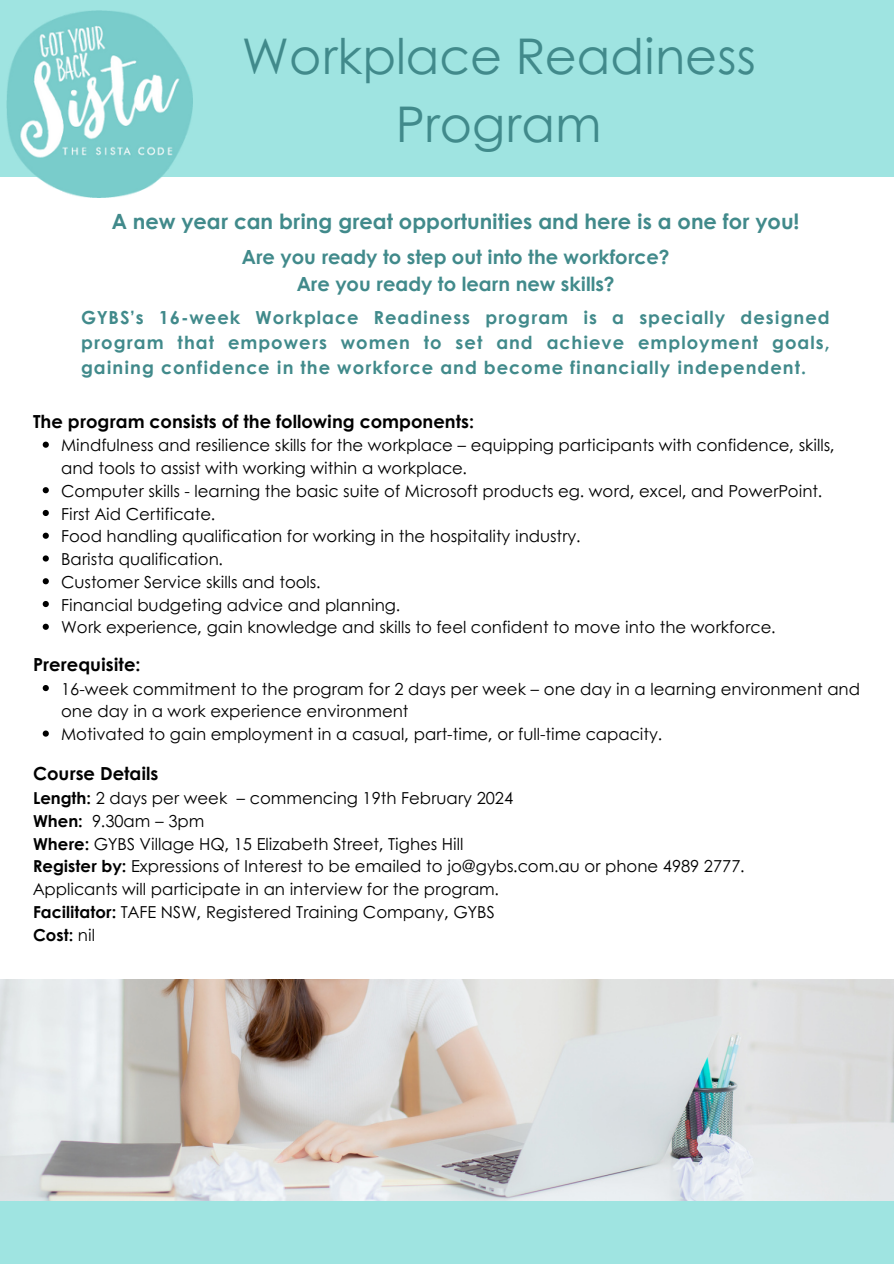
<style>
.page{position:relative;width:894px;height:1264px;background:#fff}
.page>*{position:absolute;margin:0;border:0;box-sizing:border-box;transform-origin:0 0}
.t1{font:49.2px/68.7px "Century Gothic";color:#418a8b;text-align:center}
.t2{font:700 21px "Century Gothic";color:#418a8b}
.t3{font:700 19.5px "Century Gothic";color:#418a8b}
.t4{font:700 18px/25px "Century Gothic";letter-spacing:.055em;color:#418a8b;text-align:justify}
.t5{font:700 18px "Century Gothic";color:#000}
.t6{font:16.5px/22.8px "Century Gothic";color:#000}
.t7{font:700 16.5px "Century Gothic";color:#000}
.s1{font-weight:700}
.s2{font-weight:400}
</style>
<div class="page">
<div style="left:0;top:0;width:893px;height:177px;background:#9fe4e1"></div>
<img style="left:7px;top:10px;width:185px;height:187px">
<div style="left:0;top:1200px;width:893px;height:63px;background:#9fe4e1"></div>
<img style="left:0;top:979px;width:893px;height:221px">
<svg style="left:43px;top:441px;width:6px;height:7px"></svg>
<svg style="left:43px;top:487px;width:6px;height:6px"></svg>
<svg style="left:43px;top:510px;width:6px;height:6px"></svg>
<svg style="left:43px;top:532px;width:6px;height:7px"></svg>
<svg style="left:43px;top:555px;width:6px;height:6px"></svg>
<svg style="left:43px;top:578px;width:6px;height:6px"></svg>
<svg style="left:43px;top:601px;width:6px;height:6px"></svg>
<svg style="left:43px;top:623px;width:6px;height:7px"></svg>
<svg style="left:43px;top:685px;width:6px;height:6px"></svg>
<svg style="left:43px;top:730px;width:6px;height:6px"></svg>
<p class="t1" style="left:242px;top:19px;width:515px">Workplace Readiness<br>Program</p>
<p class="t2" style="left:112px;top:205px;width:688px">A new year can bring great opportunities and here is a one for you!</p>
<p class="t3" style="left:242px;top:242px;width:429px">Are you ready to step out into the workforce?</p>
<p class="t3" style="left:297px;top:269px;width:319px">Are you ready to learn new skills?</p>
<p class="t4" style="left:81px;top:304px;width:750px">GYBS’s 16-week Workplace Readiness program is a specially designed program that empowers women to set and achieve employment goals, gaining confidence in the workforce and become financially independent.</p>
<p class="t5" style="left:33px;top:407px;width:442px">The program consists of the following components:</p>
<p class="t6" style="left:61px;top:433px;width:774px">Mindfulness and resilience skills for the workplace – equipping participants with confidence, skills, and tools to assist with working within a workplace.</p>
<p class="t6" style="left:61px;top:478px;width:762px">Computer skills - learning the basic suite of Microsoft products eg. word, excel, and PowerPoint.</p>
<p class="t6" style="left:61px;top:501px;width:156px">First Aid Certificate.</p>
<p class="t6" style="left:61px;top:524px;width:520px">Food handling qualification for working in the hospitality industry.</p>
<p class="t6" style="left:61px;top:547px;width:163px">Barista qualification.</p>
<p class="t6" style="left:61px;top:569px;width:261px">Customer Service skills and tools.</p>
<p class="t6" style="left:61px;top:592px;width:340px">Financial budgeting advice and planning.</p>
<p class="t6" style="left:61px;top:615px;width:715px">Work experience, gain knowledge and skills to feel confident to move into the workforce.</p>
<p class="t5" style="left:33px;top:650px;width:109px">Prerequisite:</p>
<p class="t6" style="left:61px;top:676px;width:800px">16-week commitment to the program for 2 days per week – one day in a learning environment and one day in a work experience environment</p>
<p class="t6" style="left:61px;top:722px;width:602px">Motivated to gain employment in a casual, part-time, or full-time capacity.</p>
<p class="t5" style="left:33px;top:760px;width:127px">Course Details</p>
<p class="t6" style="left:33px;top:786px;width:481px"><span class="s1">Length:</span> 2 days per week – commencing 19th February 2024</p>
<p class="t6" style="left:33px;top:808px;width:173px"><span class="s1">When:</span> 9.30am – 3pm</p>
<p class="t6" style="left:33px;top:831px;width:431px"><span class="s1">Where:</span> GYBS Village HQ, 15 Elizabeth Street, Tighes Hill</p>
<p class="t6" style="left:33px;top:854px;width:713px"><span class="s1">Register by:</span> Expressions of Interest to be emailed to jo@gybs.com.au or phone 4989 2777.</p>
<p class="t6" style="left:33px;top:877px;width:467px">Applicants will participate in an interview for the program.</p>
<p class="t6" style="left:33px;top:899px;width:463px"><span class="s1">Facilitator:</span> TAFE NSW, Registered Training Company, GYBS</p>
<p class="t7" style="left:33px;top:922px;width:63px">Cost: <span class="s2">nil</span></p>
</div>
